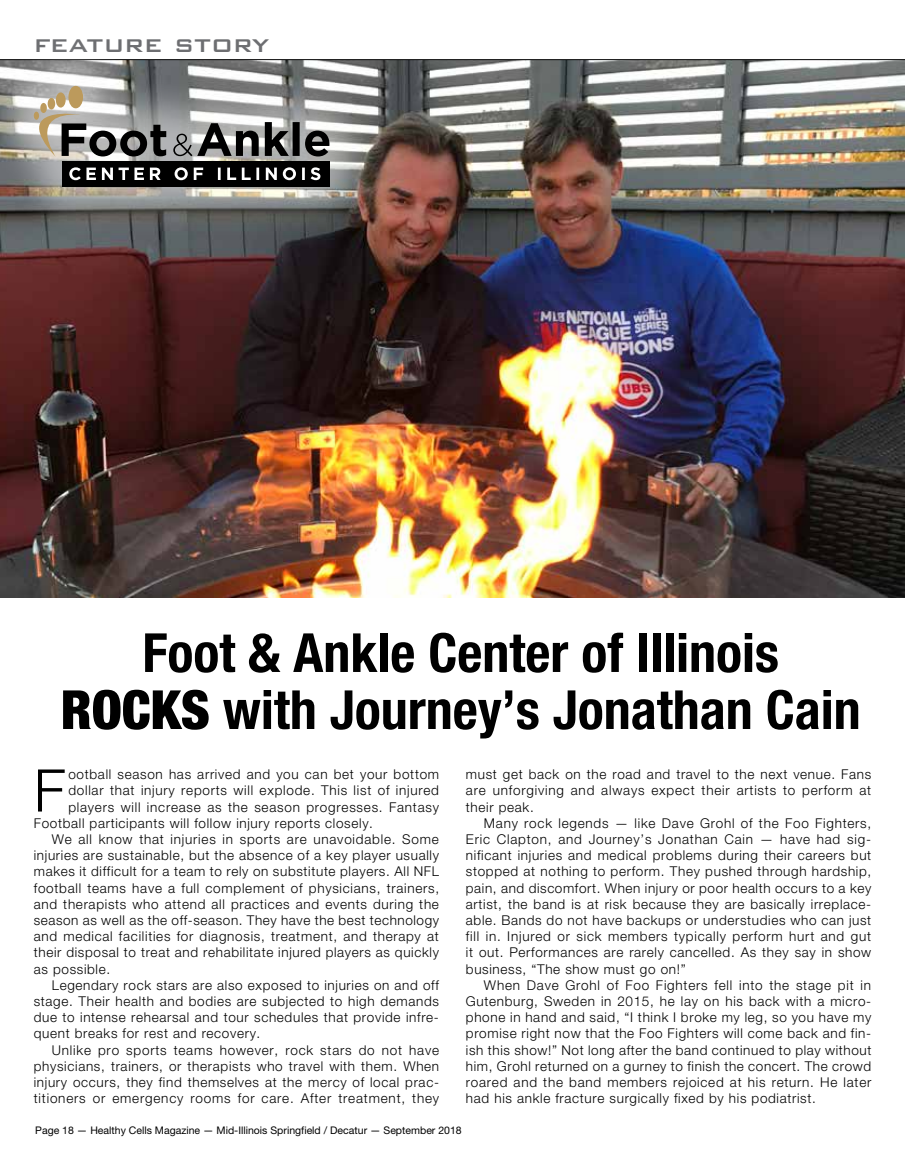
<style>
.page{position:relative;width:905px;height:1161px;background:#fff}
.page>*{position:absolute;margin:0;border:0;box-sizing:border-box;transform-origin:0 0}
.t1{font:300 58.95px "Helvetica Neue LT Std";color:#000}
.t2{font:700 condensed 54px/57px "Helvetica Neue LT Std";color:#000;text-align:center}
.t3{font:500 30px "Bank Gothic BT";color:#6d6e71}
.t4{font:300 13.5px/16.2px "Helvetica Neue LT Std";letter-spacing:.05em;color:#000;text-align:justify}
.t5{font:10.5px "Helvetica Neue LT Std";color:#000}
.s1{font-weight:900}
</style>
<div class="page">
<img style="left:0;top:60px;width:904px;height:538px">
<hr style="left:0;top:59px;width:904px;height:1px;background:#000">
<div style="left:0;top:36px;width:381px;height:203px;background:#fff;opacity:.5"></div>
<div style="left:62px;top:161px;width:267px;height:26px;background:#000"></div>
<svg style="left:69px;top:167px;width:27px;height:13px"></svg>
<svg style="left:102px;top:168px;width:11px;height:12px"></svg>
<svg style="left:119px;top:168px;width:25px;height:12px"></svg>
<svg style="left:150px;top:168px;width:11px;height:12px"></svg>
<svg style="left:174px;top:167px;width:14px;height:13px"></svg>
<svg style="left:194px;top:168px;width:27px;height:12px"></svg>
<svg style="left:227px;top:168px;width:9px;height:12px"></svg>
<svg style="left:242px;top:168px;width:17px;height:12px"></svg>
<svg style="left:266px;top:168px;width:11px;height:12px"></svg>
<svg style="left:283px;top:167px;width:37px;height:13px"></svg>
<svg style="left:265px;top:122px;width:34px;height:34px"></svg>
<svg style="left:305px;top:131px;width:24px;height:25px"></svg>
<svg style="left:173px;top:123px;width:86px;height:33px;background:#7a7b7a"></svg>
<div style="left:68px;top:86px;width:15px;height:22px;background:#bc9a5c;border-radius:50%"></div>
<div style="left:56px;top:92px;width:10px;height:16px;background:#bc9a5c;border-radius:50%"></div>
<div style="left:48px;top:98px;width:7px;height:12px;background:#bc9a5c;border-radius:50%"></div>
<svg style="left:7px;top:104px;width:159px;height:53px"></svg>
<h3 class="t3" style="left:34px;top:28px;width:237px">feature story</h3>
<h2 class="t2" style="left:61px;top:624px;width:801px">Foot &amp; Ankle Center of Illinois<br><span class="s1">ROCKS</span> with Journey’s Jonathan Cain</h2>
<h1 class="t1" style="left:34px;top:755px;width:33px">F</h1>
<p class="t4" style="left:68px;top:766px;width:372px">ootball season has arrived and you can bet your bottom</p>
<p class="t4" style="left:68px;top:782px;width:372px">dollar that injury reports will explode. This list of injured</p>
<p class="t4" style="left:68px;top:798px;width:372px">players will increase as the season progresses. Fantasy</p>
<p class="t4" style="left:34px;top:815px;width:341px">Football participants will follow injury reports closely.</p>
<p class="t4" style="left:52px;top:831px;width:388px">We all know that injuries in sports are unavoidable. Some</p>
<p class="t4" style="left:34px;top:847px;width:407px">injuries are sustainable, but the absence of a key player usually</p>
<p class="t4" style="left:34px;top:863px;width:407px">makes it difficult for a team to rely on substitute players. All NFL</p>
<p class="t4" style="left:34px;top:879px;width:407px">football teams have a full complement of physicians, trainers,</p>
<p class="t4" style="left:34px;top:896px;width:407px">and therapists who attend all practices and events during the</p>
<p class="t4" style="left:34px;top:912px;width:407px">season as well as the off-season. They have the best technology</p>
<p class="t4" style="left:34px;top:928px;width:406px">and medical facilities for diagnosis, treatment, and therapy at</p>
<p class="t4" style="left:34px;top:944px;width:407px">their disposal to treat and rehabilitate injured players as quickly</p>
<p class="t4" style="left:34px;top:960px;width:78px">as possible.</p>
<p class="t4" style="left:52px;top:977px;width:388px">Legendary rock stars are also exposed to injuries on and off</p>
<p class="t4" style="left:34px;top:993px;width:406px">stage. Their health and bodies are subjected to high demands</p>
<p class="t4" style="left:34px;top:1009px;width:406px">due to intense rehearsal and tour schedules that provide infre-</p>
<p class="t4" style="left:34px;top:1025px;width:228px">quent breaks for rest and recovery.</p>
<p class="t4" style="left:52px;top:1041px;width:389px">Unlike pro sports teams however, rock stars do not have</p>
<p class="t4" style="left:34px;top:1058px;width:407px">physicians, trainers, or therapists who travel with them. When</p>
<p class="t4" style="left:34px;top:1074px;width:407px">injury occurs, they find themselves at the mercy of local prac-</p>
<p class="t4" style="left:34px;top:1090px;width:407px">titioners or emergency rooms for care. After treatment, they</p>
<p class="t4" style="left:466px;top:766px;width:407px">must get back on the road and travel to the next venue. Fans are unforgiving and always expect their artists to perform at their peak.</p>
<p class="t4" style="left:466px;top:815px;width:407px;text-indent:18px">Many rock legends — like Dave Grohl of the Foo Fighters, Eric Clapton, and Journey’s Jonathan Cain — have had sig&shy;nificant injuries and medical problems during their careers but stopped at nothing to perform. They pushed through hardship, pain, and discomfort. When injury or poor health occurs to a key artist, the band is at risk because they are basically irreplace&shy;able. Bands do not have backups or understudies who can just fill in. Injured or sick members typically perform hurt and gut it out. Performances are rarely cancelled. As they say in show business, “The show must go on!”</p>
<p class="t4" style="left:466px;top:977px;width:407px;text-indent:18px">When Dave Grohl of Foo Fighters fell into the stage pit in Gutenburg, Sweden in 2015, he lay on his back with a micro&shy;phone in hand and said, “I think I broke my leg, so you have my promise right now that the Foo Fighters will come back and fin&shy;ish this show!” Not long after the band continued to play without him, Grohl returned on a gurney to finish the concert. The crowd roared and the band members rejoiced at his return. He later had his ankle fracture surgically fixed by his podiatrist.</p>
<p class="t5" style="left:35px;top:1124px;width:428px">Page 18 — Healthy Cells Magazine — Mid-Illinois Springfield / Decatur — September 2018</p>
</div>
